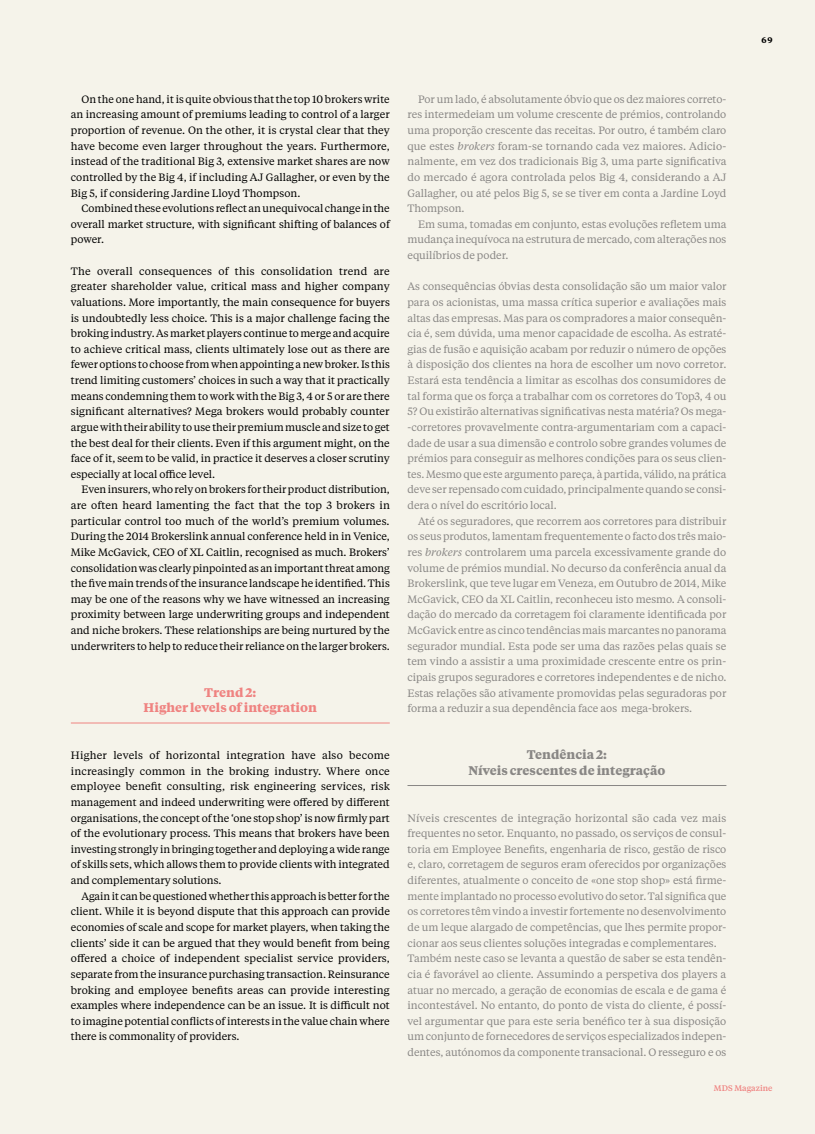
<style>
.page{position:relative;width:815px;height:1134px;background:#f5f3ea}
.page>*{position:absolute;margin:0;border:0;box-sizing:border-box;transform-origin:0 0}
.t1{font:700 12.5px/15.6px "Tiempos Text";color:#898785;text-align:center}
.t2{font:700 12.5px/15.6px "Tiempos Text";color:#ef8381;text-align:center}
.t3{font:10.62px/15.6px "Tiempos Text";letter-spacing:-.005em;color:#898785;text-align:justify}
.t4{font:10.62px/15.6px "Tiempos Text";color:#000;text-align:justify}
.t5{font:500 8.12px "Tiempos Text";color:#ef8381}
.t6{font:700 8.12px "Tiempos Text";color:#000}
.s1{font-style:italic}
</style>
<div class="page">
<hr style="left:71px;top:723px;width:319px;height:1px;background:#ef8381">
<hr style="left:407px;top:785px;width:319px;height:1px;background:#898785">
<p class="t6" style="left:762px;top:34px;width:12px">69</p>
<p class="t4" style="left:71px;top:91px;width:321px;text-indent:11px">On the one hand, it is quite obvious that the top 10 brokers write an increasing amount of premiums leading to control of a larger proportion of revenue. On the other, it is crystal clear that they have become even larger throughout the years. Furthermore, instead of the traditional Big 3, extensive market shares are now controlled by the Big 4, if including AJ Gallagher, or even by the Big 5, if considering Jardine Lloyd Thompson.</p>
<p class="t4" style="left:71px;top:200px;width:321px;text-indent:11px">Combined these evolutions reflect an unequivocal change in the overall market structure, with significant shifting of balances of power.</p>
<p class="t4" style="left:71px;top:263px;width:320px">The overall consequences of this consolidation trend are greater shareholder value, critical mass and higher company valuations. More importantly, the main consequence for buyers is undoubtedly less choice. This is a major challenge facing the broking industry. As market players continue to merge and acquire to achieve critical mass, clients ultimately lose out as there are fewer options to choose from when appointing a new broker. Is this trend limiting customers’ choices in such a way that it practically means condemning them to work with the Big 3, 4 or 5 or are there significant alternatives? Mega brokers would probably counter argue with their ability to use their premium muscle and size to get the best deal for their clients. Even if this argument might, on the face of it, seem to be valid, in practice it deserves a closer scrutiny especially at local office level.</p>
<p class="t4" style="left:71px;top:481px;width:321px;text-indent:11px">Even insurers, who rely on brokers for their product distribution, are often heard lamenting the fact that the top 3 brokers in particular control too much of the world’s premium volumes.<br>During the 2014 Brokerslink annual conference held in in Venice, Mike McGavick, CEO of XL Caitlin, recognised as much. Brokers’ consolidation was clearly pinpointed as an important threat among the five main trends of the insurance landscape he identified. This may be one of the reasons why we have witnessed an increasing proximity between large underwriting groups and independent and niche brokers. These relationships are being nurtured by the underwriters to help to reduce their reliance on the larger brokers.</p>
<p class="t2" style="left:144px;top:684px;width:175px">Trend 2:<br>Higher levels of integration</p>
<p class="t4" style="left:71px;top:747px;width:321px">Higher levels of horizontal integration have also become increasingly common in the broking industry. Where once employee benefit consulting, risk engineering services, risk management and indeed underwriting were offered by different organisations, the concept of the ‘one stop shop’ is now firmly part of the evolutionary process. This means that brokers have been investing strongly in bringing together and deploying a wide range of skills sets, which allows them to provide clients with integrated and complementary solutions.</p>
<p class="t4" style="left:71px;top:888px;width:321px;text-indent:11px">Again it can be questioned whether this approach is better for the client. While it is beyond dispute that this approach can provide economies of scale and scope for market players, when taking the clients’ side it can be argued that they would benefit from being offered a choice of independent specialist service providers, separate from the insurance purchasing transaction. Reinsurance broking and employee benefits areas can provide interesting examples where independence can be an issue. It is difficult not to imagine potential conflicts of interests in the value chain where there is commonality of providers.</p>
<p class="t3" style="left:407px;top:91px;width:320px;text-indent:11px">Por um lado, é absolutamente óbvio que os dez maiores correto&shy;res intermedeiam um volume crescente de prémios, controlando uma proporção crescente das receitas. Por outro, é também claro que estes <span class="s1">brokers</span> foram-‑ se tornando cada vez maiores. Adicio&shy;nalmente, em vez dos tradicionais Big 3, uma parte significativa do mercado é agora controlada pelos Big 4, considerando a AJ Gallagher, ou até pelos Big 5, se se tiver em conta a Jardine Loyd Thompson.</p>
<p class="t3" style="left:407px;top:216px;width:320px;text-indent:11px">Em suma, tomadas em conjunto, estas evoluções refletem uma mudança inequívoca na estrutura de mercado, com alterações nos equilíbrios de poder.</p>
<p class="t3" style="left:407px;top:278px;width:320px">As consequências óbvias desta consolidação são um maior valor</p>
<p class="t3" style="left:407px;top:294px;width:320px">para os acionistas, uma massa crítica superior e avaliações mais</p>
<p class="t3" style="left:407px;top:309px;width:320px">altas das empresas. Mas para os compradores a maior consequên-</p>
<p class="t3" style="left:407px;top:325px;width:320px">cia é, sem dúvida, uma menor capacidade de escolha. As estraté-</p>
<p class="t3" style="left:407px;top:341px;width:320px">gias de fusão e aquisição acabam por reduzir o número de opções</p>
<p class="t3" style="left:407px;top:356px;width:320px">à disposição dos clientes na hora de escolher um novo corretor.</p>
<p class="t3" style="left:407px;top:372px;width:320px">Estará esta tendência a limitar as escolhas dos consumidores de</p>
<p class="t3" style="left:407px;top:388px;width:320px">tal forma que os força a trabalhar com os corretores do Top3, 4 ou</p>
<p class="t3" style="left:407px;top:403px;width:319px">5? Ou existirão alternativas significativas nesta matéria? Os mega-</p>
<p class="t3" style="left:412px;top:419px;width:316px">corretores provavelmente contra-‑ argumentariam com a capaci-</p>
<p class="t3" style="left:407px;top:434px;width:320px">dade de usar a sua dimensão e controlo sobre grandes volumes de</p>
<p class="t3" style="left:407px;top:450px;width:320px">prémios para conseguir as melhores condições para os seus clien-</p>
<p class="t3" style="left:407px;top:466px;width:320px">tes. Mesmo que este argumento pareça, à partida, válido, na prática</p>
<p class="t3" style="left:407px;top:481px;width:320px">deve ser repensado com cuidado, principalmente quando se consi-</p>
<p class="t3" style="left:407px;top:497px;width:151px">dera o nível do escritório local.</p>
<p class="t3" style="left:418px;top:513px;width:310px">Até os seguradores, que recorrem aos corretores para distribuir</p>
<p class="t3" style="left:407px;top:528px;width:320px">os seus produtos, lamentam frequentemente o facto dos três maio-</p>
<p class="t3" style="left:407px;top:544px;width:320px">res <span class="s1">brokers</span> controlarem uma parcela excessivamente grande do</p>
<p class="t3" style="left:407px;top:559px;width:320px">volume de prémios mundial. No decurso da conferência anual da</p>
<p class="t3" style="left:407px;top:575px;width:320px">Brokerslink, que teve lugar em Veneza, em Outubro de 2014, Mike</p>
<p class="t3" style="left:407px;top:591px;width:320px">McGavick, CEO da XL Caitlin, reconheceu isto mesmo. A consoli-</p>
<p class="t3" style="left:407px;top:606px;width:320px">dação do mercado da corretagem foi claramente identificada por</p>
<p class="t3" style="left:407px;top:622px;width:320px">McGavick entre as cinco tendências mais marcantes no panorama</p>
<p class="t3" style="left:407px;top:638px;width:320px">segurador mundial. Esta pode ser uma das razões pelas quais se</p>
<p class="t3" style="left:407px;top:653px;width:320px">tem vindo a assistir a uma proximidade crescente entre os prin-</p>
<p class="t3" style="left:407px;top:669px;width:320px">cipais grupos seguradores e corretores independentes e de nicho.</p>
<p class="t3" style="left:407px;top:684px;width:320px">Estas relações são ativamente promovidas pelas seguradoras por</p>
<p class="t3" style="left:407px;top:700px;width:286px">forma a reduzir a sua dependência face aos mega-‑brokers.</p>
<p class="t1" style="left:468px;top:746px;width:198px">Tendência 2:<br>Níveis crescentes de integração</p>
<p class="t3" style="left:407px;top:809px;width:320px;text-align:left">Níveis crescentes de integração horizontal são cada vez mais frequentes no setor. Enquanto, no passado, os serviços de consul&shy;toria em Employee Benefits, engenharia de risco, gestão de risco e, claro, corretagem de seguros eram oferecidos por organizações diferentes, atualmente o conceito de «one stop shop» está firme&shy;mente implantado no processo evolutivo do setor. Tal significa que os corretores têm vindo a investir fortemente no desenvolvimento de um leque alargado de competências, que lhes permite propor&shy;cionar aos seus clientes soluções integradas e complementares.<br>Também neste caso se levanta a questão de saber se esta tendên&shy;cia é favorável ao cliente. Assumindo a perspetiva dos players a atuar no mercado, a geração de economias de escala e de gama é incontestável. No entanto, do ponto de vista do cliente, é possí&shy;vel argumentar que para este seria benéfico ter à sua disposição um conjunto de fornecedores de serviços especializados indepen&shy;dentes, autónomos da componente transacional. O resseguro e os</p>
<p class="t5" style="left:714px;top:1083px;width:60px">MDS Magazine</p>
</div>
